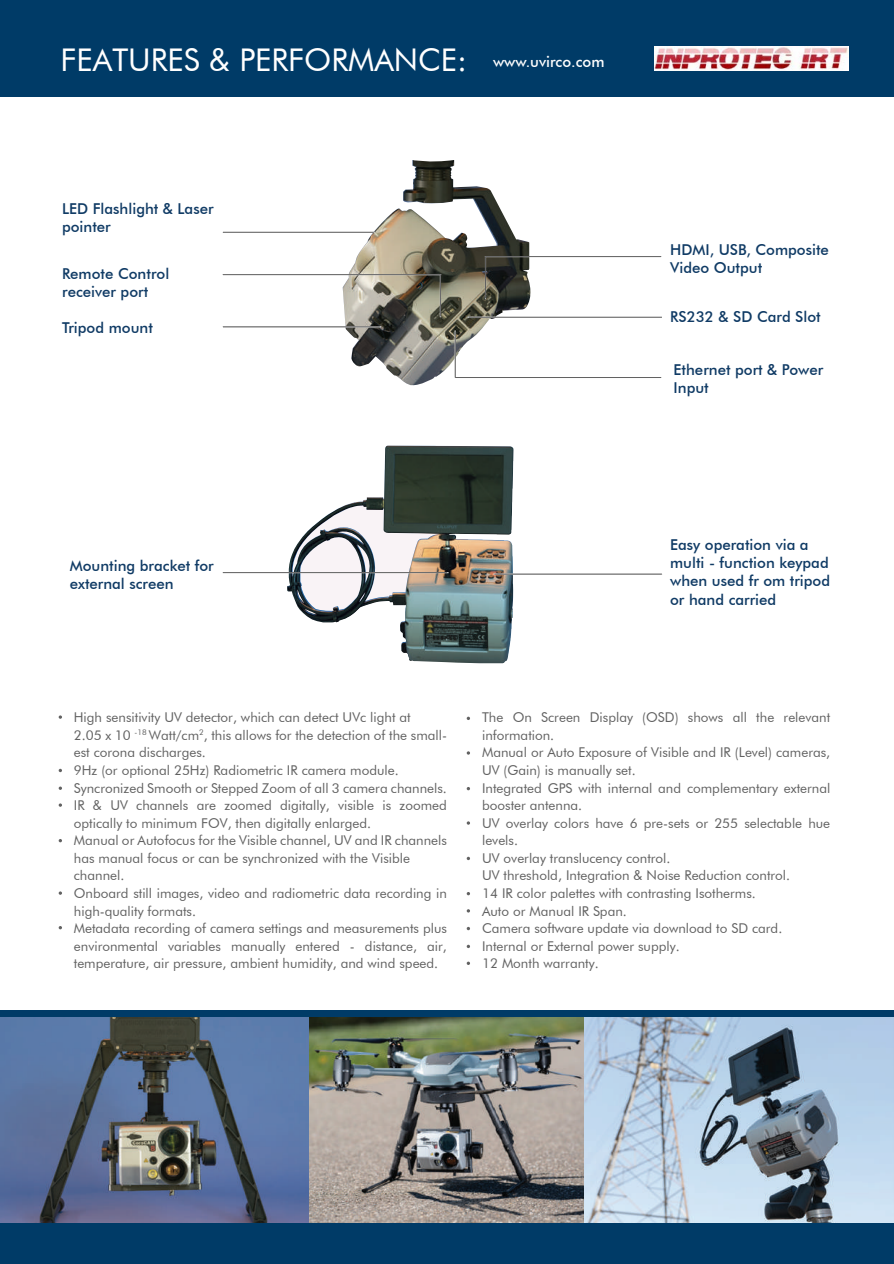
<style>
.page{position:relative;width:894px;height:1264px;background:#fff}
.page>*{position:absolute;margin:0;border:0;box-sizing:border-box;transform-origin:0 0}
.t1{font:31.35px "Futura BT";color:#fff}
.t2{font:500 15px/18px "Futura BT";color:#103b65}
.t3{font:500 15px "Futura BT";color:#fff}
.t4{font:13.5px/17.5px "Futura BT";color:#616161}
</style>
<div class="page">
<img style="left:287px;top:445px;width:226px;height:218px">
<svg style="left:291px;top:505px;width:149px;height:109px"></svg>
<img style="left:342px;top:160px;width:191px;height:226px">
<img style="left:583px;top:1016px;width:310px;height:207px">
<img style="left:0;top:1016px;width:309px;height:207px">
<img style="left:309px;top:1016px;width:274px;height:207px">
<div style="left:0;top:1223px;width:893px;height:40px;background:#003b67"></div>
<div style="left:0;top:0;width:893px;height:97px;background:#003b67"></div>
<div style="left:0;top:1010px;width:893px;height:6px;background:#003b67"></div>
<hr style="left:467px;top:316px;width:194px;height:2px;background:#fff">
<hr style="left:468px;top:317px;width:194px;height:1px;background:#616161">
<hr style="left:493px;top:573px;width:169px;height:1px;background:#fff">
<hr style="left:494px;top:573px;width:168px;height:1px;background:#616161">
<svg style="left:466px;top:716px;width:4px;height:4px"></svg>
<svg style="left:466px;top:926px;width:4px;height:4px"></svg>
<hr style="left:223px;top:326px;width:157px;height:1px;background:#616161">
<hr style="left:223px;top:232px;width:151px;height:1px;background:#616161">
<hr style="left:224px;top:572px;width:224px;height:1px;background:#fff">
<hr style="left:223px;top:572px;width:224px;height:1px;background:#616161">
<svg style="left:353px;top:334px;width:26px;height:26px"></svg>
<svg style="left:383px;top:296px;width:26px;height:26px"></svg>
<hr style="left:454px;top:330px;width:1px;height:47px;background:#fff">
<hr style="left:455px;top:377px;width:206px;height:1px;background:#616161">
<hr style="left:455px;top:331px;width:1px;height:46px;background:#616161">
<hr style="left:485px;top:256px;width:1px;height:43px;background:#fff">
<hr style="left:485px;top:256px;width:176px;height:1px;background:#616161">
<hr style="left:485px;top:256px;width:1px;height:42px;background:#616161">
<hr style="left:440px;top:274px;width:1px;height:43px;background:#fff">
<hr style="left:223px;top:274px;width:217px;height:1px;background:#616161">
<hr style="left:440px;top:274px;width:1px;height:42px;background:#616161">
<img style="left:654px;top:46px;width:194px;height:25px">
<h1 class="t1" style="left:61px;top:41px;width:408px">FEATURES &amp; PERFORMANCE:</h1>
<p class="t3" style="left:493px;top:52px;width:113px">www.uvirco.com</p>
<p class="t2" style="left:62px;top:199px;width:153px">LED Flashlight &amp; Laser pointer</p>
<p class="t2" style="left:62px;top:264px;width:109px">Remote Control receiver port</p>
<p class="t2" style="left:62px;top:318px;width:92px">Tripod mount</p>
<p class="t2" style="left:70px;top:556px;width:145px">Mounting bracket for external screen</p>
<p class="t2" style="left:670px;top:240px;width:160px">HDMI, USB, Composite<br>Video Output</p>
<p class="t2" style="left:670px;top:308px;width:152px">RS232 &amp; SD Card Slot</p>
<p class="t2" style="left:673px;top:360px;width:151px">Ethernet port &amp; Power<br>Input</p>
<p class="t2" style="left:670px;top:536px;width:161px">Easy operation via a multi - function keypad when used fr om tripod or hand carried</p>
<p class="t4" style="left:74px;top:708px;width:374px">High sensitivity UV detector, which can detect UVc light at<br>2.05 x 10 <sup>-18</sup> Watt/cm<sup>2</sup>, this allows for the detection of the small&shy;est corona discharges.<br>9Hz (or optional 25Hz) Radiometric IR camera module.<br>Syncronized Smooth or Stepped Zoom of all 3 camera channels.<br>IR &amp; UV channels are zoomed digitally, visible is zoomed optically to minimum FOV, then digitally enlarged.<br>Manual or Autofocus for the Visible channel, UV and IR channels has manual focus or can be synchronized with the Visible channel.<br>Onboard still images, video and radiometric data recording in high-quality formats.<br>Metadata recording of camera settings and measurements plus environmental variables manually entered - distance, air, temperature, air pressure, ambient humidity, and wind speed.</p>
<p class="t4" style="left:482px;top:708px;width:350px">The On Screen Display (OSD) shows all the relevant information.<br>Manual or Auto Exposure of Visible and IR (Level) cameras, UV (Gain) is manually set.<br>Integrated GPS with internal and complementary external booster antenna.<br>UV overlay colors have 6 pre-sets or 255 selectable hue levels.<br>UV overlay translucency control.<br>UV threshold, Integration &amp; Noise Reduction control.<br>14 IR color palettes with contrasting Isotherms.<br>Auto or Manual IR Span.<br>Camera software update via download to SD card.<br>Internal or External power supply.<br>12 Month warranty.</p>
</div>
